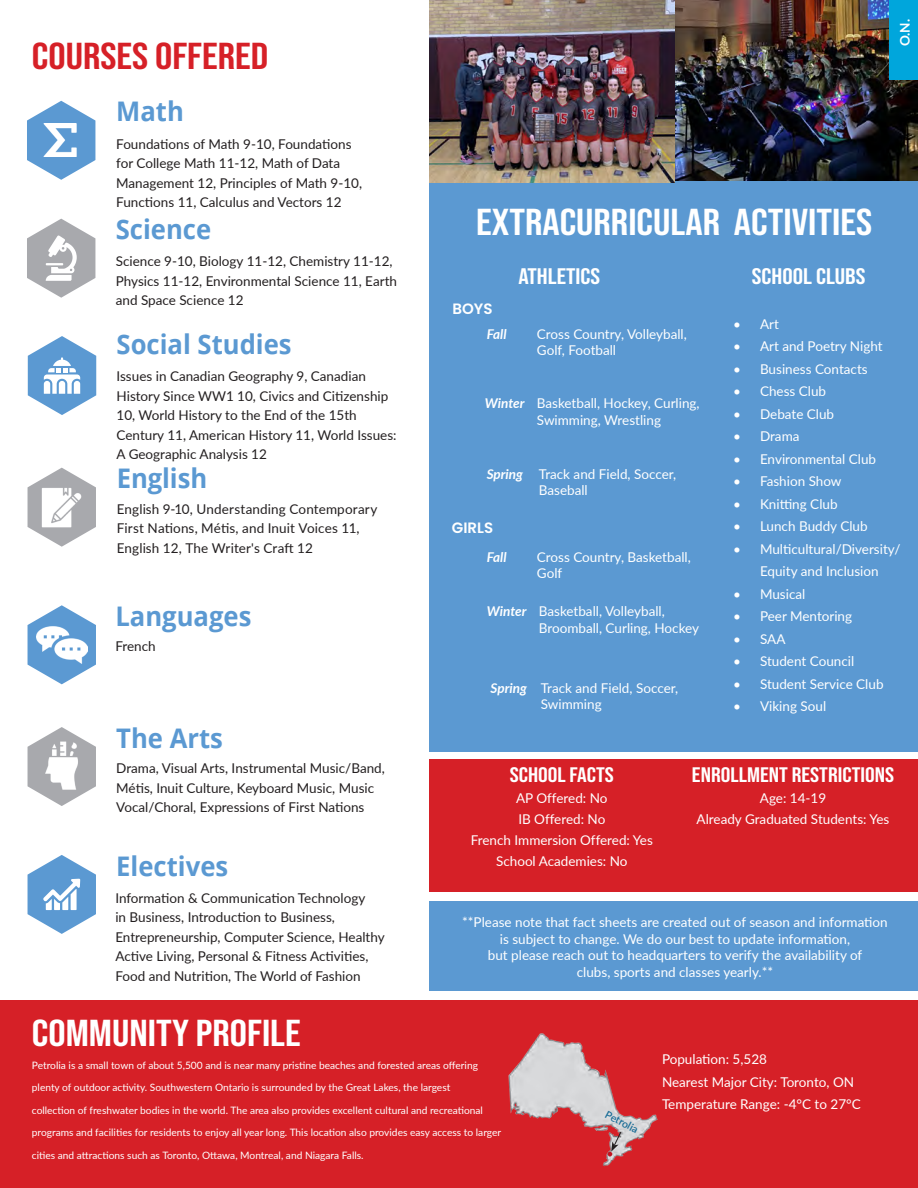
<style>
.page{position:relative;width:918px;height:1188px;background:#fff}
.page>*{position:absolute;margin:0;border:0;box-sizing:border-box;transform-origin:0 0}
.t1{font:37.5px "Bebas Neue";color:#fff;scale:1.15 1}
.t2{font:37.5px "Bebas Neue";color:#d62027;scale:1.15 1}
.t3{font:700 27px "Open Sans";color:#5b99d2;scale:.95 1}
.t4{font:22.5px "Bebas Neue";color:#fff;scale:1.15 1}
.t5{font:21px "Bebas Neue";color:#fff;scale:1.15 1}
.t6{font:600 15px "Poppins";color:#fff}
.t7{font:13.5px/16.5px "Lato";color:#fff}
.t8{font:13.5px/19.5px "Lato";color:#231f20}
.t9{font:italic 700 13.5px "Lato";color:#fff}
.t10{font:700 13.5px "Lato";color:#fff}
.t11{font:600 10.5px "Lato";color:#186c96}
.t12{font:10.2px "Lato";color:#fff}
</style>
<div class="page">
<img style="left:429px;top:0;width:489px;height:181px">
<div style="left:429px;top:181px;width:489px;height:571px;background:#5b99d2"></div>
<svg style="left:27px;top:101px;width:68px;height:79px"></svg>
<svg style="left:28px;top:336px;width:68px;height:79px"></svg>
<svg style="left:28px;top:605px;width:68px;height:79px"></svg>
<svg style="left:28px;top:727px;width:68px;height:79px"></svg>
<div style="left:429px;top:760px;width:489px;height:132px;background:#d62027"></div>
<div style="left:429px;top:901px;width:489px;height:90px;background:#5b99d2"></div>
<div style="left:0;top:1001px;width:918px;height:187px;background:#d62027"></div>
<svg style="left:27px;top:219px;width:68px;height:79px"></svg>
<img style="left:43px;top:124px;width:34px;height:33px">
<svg style="left:28px;top:468px;width:68px;height:79px"></svg>
<img style="left:40px;top:485px;width:44px;height:44px">
<img style="left:36px;top:619px;width:51px;height:51px">
<img style="left:35px;top:739px;width:54px;height:53px">
<svg style="left:28px;top:855px;width:68px;height:79px"></svg>
<img style="left:508px;top:1033px;width:150px;height:133px">
<div style="left:890px;top:0;width:28px;height:79px;background:#00a6dc"></div>
<svg style="left:608px;top:1131px;width:14px;height:26px"></svg>
<p class="t2" style="left:32px;top:35px;width:207px">COURSES OFFERED</p>
<p class="t3" style="left:116px;top:93px;width:73px">Math</p>
<p class="t8" style="left:116px;top:133px;width:247px">Foundations of Math 9-10, Foundations for College Math 11-12, Math of Data Management 12, Principles of Math 9-10, Functions 11, Calculus and Vectors 12</p>
<p class="t3" style="left:116px;top:210px;width:102px">Science</p>
<p class="t8" style="left:116px;top:251px;width:283px">Science 9-10, Biology 11-12, Chemistry 11-12,<br>Physics 11-12, Environmental Science 11, Earth and Space Science 12</p>
<p class="t3" style="left:117px;top:325px;width:186px">Social Studies</p>
<p class="t8" style="left:117px;top:366px;width:282px">Issues in Canadian Geography 9, Canadian History Since WW1 10, Civics and Citizenship 10, World History to the End of the 15th Century 11, American History 11, World Issues:<br>A Geographic Analysis 12</p>
<p class="t3" style="left:117px;top:459px;width:97px">English</p>
<p class="t8" style="left:117px;top:499px;width:262px">English 9-10, Understanding Contemporary<br>First Nations, Métis, and Inuit Voices 11,<br>English 12, The Writer's Craft 12</p>
<p class="t3" style="left:115px;top:597px;width:145px">Languages</p>
<p class="t8" style="left:115px;top:636px;width:42px">French</p>
<p class="t3" style="left:116px;top:719px;width:114px">The Arts</p>
<p class="t8" style="left:116px;top:758px;width:270px">Drama, Visual Arts, Instrumental Music/Band,<br>Métis, Inuit Culture, Keyboard Music, Music<br>Vocal/Choral, Expressions of First Nations</p>
<p class="t3" style="left:116px;top:847px;width:119px">Electives</p>
<p class="t8" style="left:115px;top:888px;width:271px">Information &amp; Communication Technology<br>in Business, Introduction to Business, Entrepreneurship, Computer Science, Healthy Active Living, Personal &amp; Fitness Activities, Food and Nutrition, The World of Fashion</p>
<p class="t10" style="left:895px;top:46px;width:29px;rotate:-90deg">O.N.</p>
<p class="t1" style="left:476px;top:200px;width:346px">EXTRACURRICULAR ACTIVITIES</p>
<p class="t4" style="left:518px;top:263px;width:73px">ATHLETICS</p>
<p class="t4" style="left:752px;top:263px;width:100px">SCHOOL CLUBS</p>
<p class="t7" style="left:733px;top:315px;width:47px">• Art</p>
<p class="t7" style="left:733px;top:337px;width:151px">• Art and Poetry Night</p>
<p class="t7" style="left:733px;top:360px;width:136px">• Business Contacts</p>
<p class="t7" style="left:733px;top:382px;width:95px">• Chess Club</p>
<p class="t7" style="left:733px;top:405px;width:103px">• Debate Club</p>
<p class="t7" style="left:733px;top:427px;width:68px">• Drama</p>
<p class="t7" style="left:733px;top:450px;width:145px">• Environmental Club</p>
<p class="t7" style="left:733px;top:472px;width:110px">• Fashion Show</p>
<p class="t7" style="left:733px;top:495px;width:106px">• Knitting Club</p>
<p class="t7" style="left:733px;top:517px;width:136px">• Lunch Buddy Club</p>
<p class="t7" style="left:733px;top:537px;width:169px;line-height:22.5px;text-align:center">• Multicultural/Diversity/<br>Equity and Inclusion</p>
<p class="t7" style="left:733px;top:585px;width:74px">• Musical</p>
<p class="t7" style="left:733px;top:607px;width:121px">• Peer Mentoring</p>
<p class="t7" style="left:733px;top:630px;width:54px">• SAA</p>
<p class="t7" style="left:733px;top:652px;width:123px">• Student Council</p>
<p class="t7" style="left:733px;top:675px;width:152px">• Student Service Club</p>
<p class="t7" style="left:733px;top:697px;width:95px">• Viking Soul</p>
<p class="t6" style="left:452px;top:300px;width:42px">BOYS</p>
<p class="t9" style="left:487px;top:324px;width:21px">Fall</p>
<p class="t7" style="left:537px;top:325px;width:151px">Cross Country, Volleyball,<br>Golf, Football</p>
<p class="t7" style="left:537px;top:394px;width:164px">Basketball, Hockey, Curling,<br>Swimming, Wrestling</p>
<p class="t9" style="left:485px;top:393px;width:41px">Winter</p>
<p class="t7" style="left:539px;top:465px;width:139px">Track and Field, Soccer,<br>Baseball</p>
<p class="t9" style="left:487px;top:464px;width:38px">Spring</p>
<p class="t6" style="left:452px;top:519px;width:43px">GIRLS</p>
<p class="t9" style="left:487px;top:547px;width:21px">Fall</p>
<p class="t7" style="left:537px;top:548px;width:155px">Cross Country, Basketball,<br>Golf</p>
<p class="t7" style="left:539px;top:602px;width:162px">Basketball, Volleyball,<br>Broomball, Curling, Hockey</p>
<p class="t9" style="left:487px;top:601px;width:41px">Winter</p>
<p class="t7" style="left:541px;top:679px;width:139px">Track and Field, Soccer,<br>Swimming</p>
<p class="t9" style="left:491px;top:678px;width:38px">Spring</p>
<p class="t5" style="left:510px;top:763px;width:92px">SCHOOL FACTS</p>
<p class="t7" style="left:516px;top:789px;width:93px">AP Offered: No</p>
<p class="t7" style="left:518px;top:810px;width:88px">IB Offered: No</p>
<p class="t7" style="left:471px;top:831px;width:184px">French Immersion Offered: Yes</p>
<p class="t7" style="left:496px;top:852px;width:133px">School Academies: No</p>
<p class="t5" style="left:692px;top:763px;width:177px">ENROLLMENT RESTRICTIONS</p>
<p class="t7" style="left:760px;top:789px;width:68px">Age: 14-19</p>
<p class="t7" style="left:697px;top:810px;width:194px">Already Graduated Students: Yes</p>
<p class="t7" style="left:462px;top:914px;width:427px;text-align:center">**Please note that fact sheets are created out of season and information is subject to change. We do our best to update information,<br>but please reach out to headquarters to verify the availability of<br>clubs, sports and classes yearly.**</p>
<p class="t1" style="left:32px;top:1012px;width:235px">COMMUNITY PROFILE</p>
<p class="t12" style="left:32px;top:1058px;width:448px">Petrolia is a small town of about 5,500 and is near many pristine beaches and forested areas offering</p>
<p class="t12" style="left:32px;top:1080px;width:420px">plenty of outdoor activity. Southwestern Ontario is surrounded by the Great Lakes, the largest</p>
<p class="t12" style="left:32px;top:1103px;width:453px">collection of freshwater bodies in the world. The area also provides excellent cultural and recreational</p>
<p class="t12" style="left:32px;top:1125px;width:471px">programs and facilities for residents to enjoy all year long. This location also provides easy access to larger</p>
<p class="t12" style="left:32px;top:1148px;width:333px">cities and attractions such as Toronto, Ottawa, Montreal, and Niagara Falls.</p>
<p class="t11" style="left:610px;top:1107px;width:37px;rotate:28deg">Petrolia</p>
<p class="t7" style="left:662px;top:1051px;width:107px">Population: 5,528</p>
<p class="t7" style="left:662px;top:1073px;width:194px">Nearest Major City: Toronto, ON</p>
<p class="t7" style="left:662px;top:1096px;width:200px">Temperature Range: -4°C to 27°C</p>
</div>
